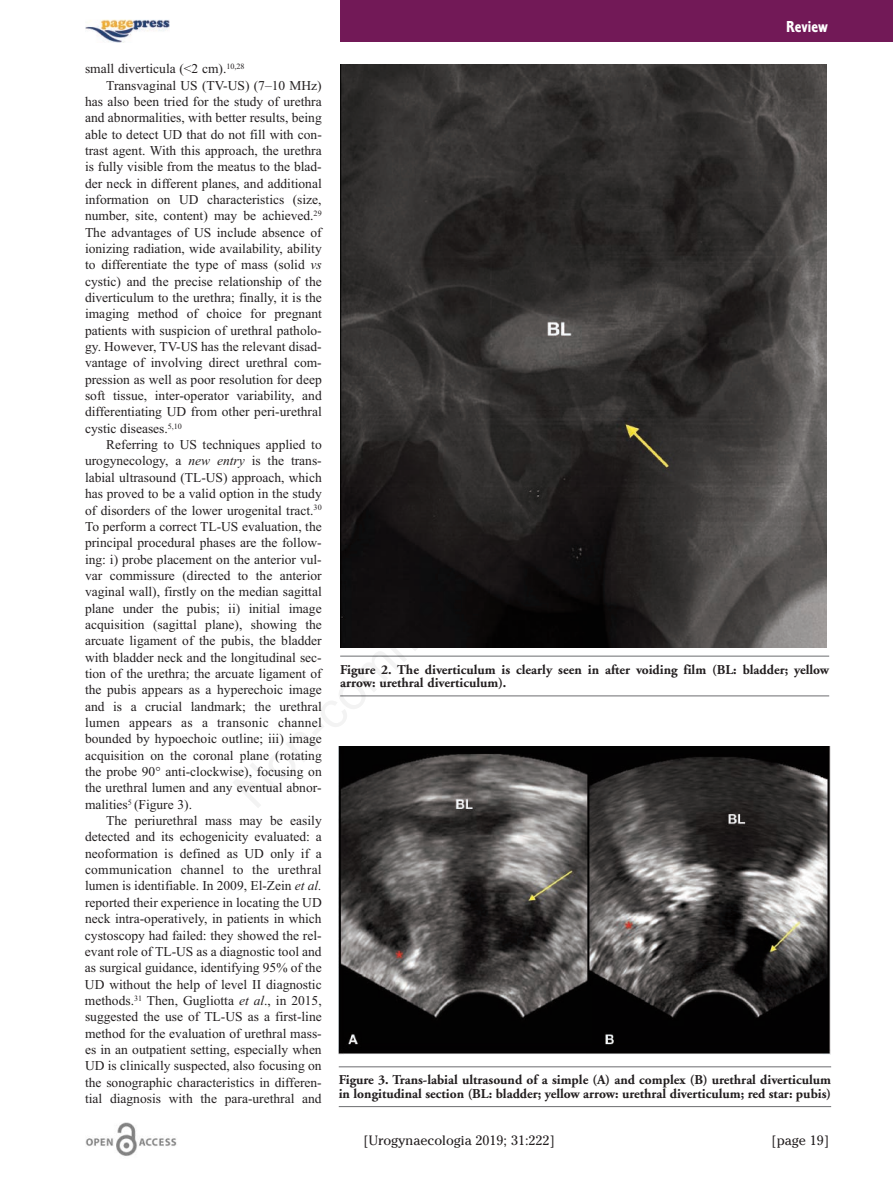
<style>
.page{position:relative;width:893px;height:1191px;background:#fff}
.page>*{position:absolute;margin:0;border:0;box-sizing:border-box;transform-origin:0 0}
.t1{font:16.5px "Corinthian Bold Condensed Plain";color:#fff}
.t2{font:13.5px "Times New Roman";color:#231f20}
.t3{font:700 13.5px/13.5px "Adobe Garamond";color:#231f20}
.t4{font:13.5px "Times New Roman";letter-spacing:.02em;color:#231f20}
.t5{font:13.5px "Cheltenham";color:#231f20}
.s1{font-style:italic}
</style>
<div class="page">
<div style="left:340px;top:0;width:553px;height:42px;background:#721957"></div>
<img style="left:86px;top:1123px;width:91px;height:33px">
<img style="left:85px;top:19px;width:85px;height:24px">
<img style="left:340px;top:65px;width:487px;height:582px">
<hr style="left:340px;top:656px;width:489px;height:1px;background:#6c6d70">
<hr style="left:340px;top:695px;width:489px;height:1px;background:#6c6d70">
<img style="left:339px;top:746px;width:492px;height:308px">
<hr style="left:339px;top:1066px;width:492px;height:1px;background:#6c6d70">
<hr style="left:339px;top:1106px;width:492px;height:1px;background:#6c6d70">
<p class="t2" style="left:85px;top:61px;width:161px">small diverticula (&lt;2 cm).<sup>10,28</sup></p>
<p class="t2" style="left:106px;top:77px;width:217px">Transvaginal US (TV-US) (7–10 MHz)</p>
<p class="t2" style="left:85px;top:93px;width:238px">has also been tried for the study of urethra</p>
<p class="t2" style="left:85px;top:110px;width:238px">and abnormalities, with better results, being</p>
<p class="t2" style="left:85px;top:126px;width:238px">able to detect UD that do not fill with con-</p>
<p class="t2" style="left:85px;top:142px;width:238px">trast agent. With this approach, the urethra</p>
<p class="t2" style="left:85px;top:159px;width:238px">is fully visible from the meatus to the blad-</p>
<p class="t2" style="left:85px;top:175px;width:238px">der neck in different planes, and additional</p>
<p class="t2" style="left:85px;top:191px;width:238px">information on UD characteristics (size,</p>
<p class="t2" style="left:85px;top:208px;width:238px">number, site, content) may be achieved.<sup>29</sup></p>
<p class="t2" style="left:85px;top:224px;width:238px">The advantages of US include absence of</p>
<p class="t2" style="left:85px;top:240px;width:238px">ionizing radiation, wide availability, ability</p>
<p class="t2" style="left:85px;top:257px;width:238px">to differentiate the type of mass (solid <span class="s1">vs</span></p>
<p class="t2" style="left:85px;top:273px;width:238px">cystic) and the precise relationship of the</p>
<p class="t2" style="left:85px;top:289px;width:238px">diverticulum to the urethra; finally, it is the</p>
<p class="t2" style="left:85px;top:306px;width:238px">imaging method of choice for pregnant</p>
<p class="t2" style="left:85px;top:322px;width:238px">patients with suspicion of urethral patholo-</p>
<p class="t2" style="left:85px;top:338px;width:238px">gy. However, TV-US has the relevant disad-</p>
<p class="t2" style="left:85px;top:355px;width:238px">vantage of involving direct urethral com-</p>
<p class="t2" style="left:85px;top:371px;width:238px">pression as well as poor resolution for deep</p>
<p class="t2" style="left:85px;top:387px;width:238px">soft tissue, inter-operator variability, and</p>
<p class="t2" style="left:85px;top:404px;width:238px">differentiating UD from other peri-urethral</p>
<p class="t2" style="left:85px;top:420px;width:98px">cystic diseases.<sup>5,10</sup></p>
<p class="t2" style="left:106px;top:436px;width:217px">Referring to US techniques applied to</p>
<p class="t2" style="left:85px;top:453px;width:238px">urogynecology, a <span class="s1">new entry</span> is the trans-</p>
<p class="t2" style="left:85px;top:469px;width:238px">labial ultrasound (TL-US) approach, which</p>
<p class="t2" style="left:85px;top:485px;width:238px">has proved to be a valid option in the study</p>
<p class="t2" style="left:85px;top:502px;width:238px">of disorders of the lower urogenital tract.<sup>30</sup></p>
<p class="t2" style="left:85px;top:518px;width:238px">To perform a correct TL-US evaluation, the</p>
<p class="t2" style="left:85px;top:534px;width:238px">principal procedural phases are the follow-</p>
<p class="t2" style="left:85px;top:551px;width:238px">ing: i) probe placement on the anterior vul-</p>
<p class="t2" style="left:85px;top:567px;width:238px">var commissure (directed to the anterior</p>
<p class="t2" style="left:85px;top:583px;width:238px">vaginal wall), firstly on the median sagittal</p>
<p class="t2" style="left:85px;top:600px;width:238px">plane under the pubis; ii) initial image</p>
<p class="t2" style="left:85px;top:616px;width:238px">acquisition (sagittal plane), showing the</p>
<p class="t2" style="left:85px;top:632px;width:238px">arcuate ligament of the pubis, the bladder</p>
<p class="t2" style="left:85px;top:649px;width:238px">with bladder neck and the longitudinal sec-</p>
<p class="t2" style="left:85px;top:665px;width:238px">tion of the urethra; the arcuate ligament of</p>
<p class="t2" style="left:85px;top:681px;width:238px">the pubis appears as a hyperechoic image</p>
<p class="t2" style="left:85px;top:698px;width:238px">and is a crucial landmark; the urethral</p>
<p class="t4" style="left:85px;top:714px;width:238px">lumen appears as a transonic channel</p>
<p class="t2" style="left:85px;top:730px;width:238px">bounded by hypoechoic outline; iii) image</p>
<p class="t2" style="left:85px;top:747px;width:238px">acquisition on the coronal plane (rotating</p>
<p class="t2" style="left:85px;top:763px;width:238px">the probe 90° anti-clockwise), focusing on</p>
<p class="t2" style="left:85px;top:779px;width:238px">the urethral lumen and any eventual abnor-</p>
<p class="t2" style="left:85px;top:796px;width:109px">malities<sup>5</sup> (Figure 3).</p>
<p class="t2" style="left:106px;top:812px;width:217px">The periurethral mass may be easily</p>
<p class="t2" style="left:85px;top:829px;width:238px">detected and its echogenicity evaluated: a</p>
<p class="t2" style="left:85px;top:845px;width:238px">neoformation is defined as UD only if a</p>
<p class="t4" style="left:85px;top:861px;width:238px">communication channel to the urethral</p>
<p class="t2" style="left:85px;top:878px;width:238px">lumen is identifiable. In 2009, El-Zein <span class="s1">et al.</span></p>
<p class="t2" style="left:85px;top:894px;width:238px">reported their experience in locating the UD</p>
<p class="t2" style="left:85px;top:910px;width:238px">neck intra-operatively, in patients in which</p>
<p class="t2" style="left:85px;top:927px;width:238px">cystoscopy had failed: they showed the rel-</p>
<p class="t2" style="left:85px;top:943px;width:238px">evant role of TL-US as a diagnostic tool and</p>
<p class="t2" style="left:85px;top:959px;width:238px">as surgical guidance, identifying 95% of the</p>
<p class="t2" style="left:85px;top:976px;width:238px">UD without the help of level II diagnostic</p>
<p class="t2" style="left:85px;top:992px;width:238px">methods.<sup>31</sup> Then, Gugliotta <span class="s1">et al</span>., in 2015,</p>
<p class="t2" style="left:85px;top:1008px;width:238px">suggested the use of TL-US as a first-line</p>
<p class="t2" style="left:85px;top:1025px;width:238px">method for the evaluation of urethral mass-</p>
<p class="t2" style="left:85px;top:1041px;width:238px">es in an outpatient setting, especially when</p>
<p class="t2" style="left:85px;top:1057px;width:238px">UD is clinically suspected, also focusing on</p>
<p class="t2" style="left:85px;top:1074px;width:238px">the sonographic characteristics in differen-</p>
<p class="t2" style="left:85px;top:1090px;width:238px">tial diagnosis with the para-urethral and</p>
<p class="t1" style="left:786px;top:21px;width:43px">Review</p>
<p class="t3" style="left:340px;top:663px;width:490px">Figure 2. The diverticulum is clearly seen in after voiding film (BL: bladder; yellow arrow: urethral diverticulum).</p>
<p class="t3" style="left:339px;top:1074px;width:494px">Figure 3. Trans-labial ultrasound of a simple (A) and complex (B) urethral diverticulum in longitudinal section (BL: bladder; yellow arrow: urethral diverticulum; red star: pubis)</p>
<p class="t5" style="left:363px;top:1132px;width:193px">[Urogynaecologia 2019; 31:222]</p>
<p class="t5" style="left:771px;top:1132px;width:59px">[page 19]</p>
</div>
